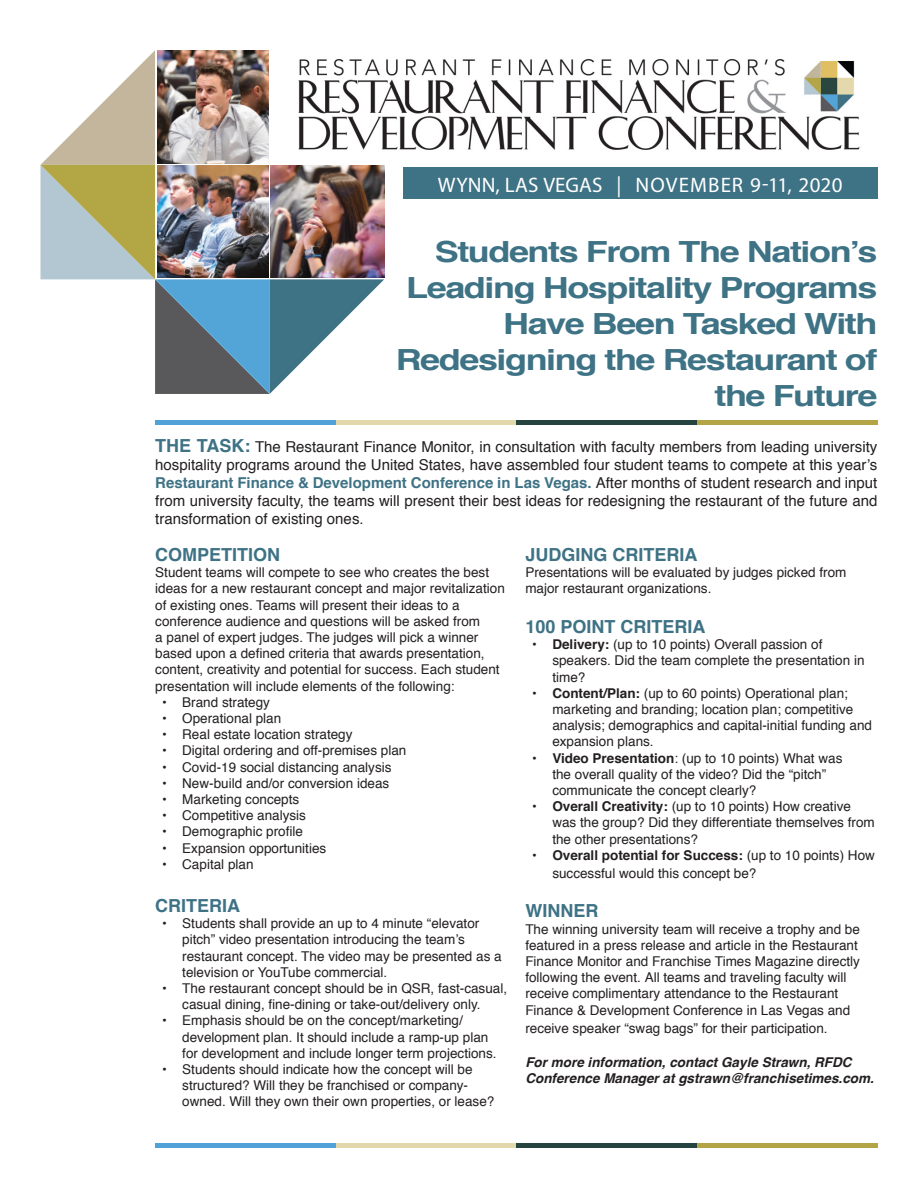
<style>
.page{position:relative;width:918px;height:1188px;background:#fff}
.page>*{position:absolute;margin:0;border:0;box-sizing:border-box;transform-origin:0 0}
.t1{font:700 29.1px/36px "Helvetica";letter-spacing:-.04em;color:#3e7285;text-align:right;scale:1.23 1}
.t2{font:21px "Myriad Pro";letter-spacing:.02em;color:#fff}
.t3{font:700 18px "Helvetica";color:#3e7285}
.t4{font:15px/18px "Helvetica";color:#231f20;text-align:justify}
.t5{font:13.5px/16.2px "Helvetica";color:#231f20}
.t6{font:italic 700 13.5px/16.2px "Helvetica";color:#231f20}
.s1{font-weight:700;font-size:18px;color:#3e7285}
.s2{font-weight:700;color:#3e7285}
.s3{font-weight:700}
</style>
<div class="page">
<img style="left:40px;top:50px;width:344px;height:344px">
<div style="left:403px;top:167px;width:475px;height:32px;background:#3e7285"></div>
<div style="left:155px;top:420px;width:181px;height:5px;background:#51a3d7"></div>
<div style="left:336px;top:420px;width:180px;height:5px;background:#e3d7ac"></div>
<div style="left:516px;top:420px;width:181px;height:5px;background:#25443f"></div>
<div style="left:697px;top:420px;width:181px;height:5px;background:#b3a546"></div>
<div style="left:155px;top:1143px;width:181px;height:5px;background:#51a3d7"></div>
<div style="left:336px;top:1143px;width:180px;height:5px;background:#e3d7ac"></div>
<div style="left:516px;top:1143px;width:181px;height:5px;background:#25443f"></div>
<div style="left:697px;top:1143px;width:181px;height:5px;background:#b3a546"></div>
<img style="left:287px;top:50px;width:573px;height:109px">
<p class="t2" style="left:438px;top:172px;width:406px">WYNN, LAS VEGAS | NOVEMBER 9-11, 2020</p>
<p class="t1" style="left:396px;top:234px;width:393px">Students From The Nation’s<br>Leading Hospitality Programs<br>Have Been Tasked With<br>Redesigning the Restaurant of the Future</p>
<p class="t4" style="left:155px;top:438px;width:724px"><span class="s1">THE TASK:</span> The Restaurant Finance Monitor, in consultation with faculty members from leading university hospitality programs around the United States, have assembled four student teams to compete at this year’s <span class="s2">Restaurant Finance &amp; Development Conference in Las Vegas.</span> After months of student research and input from university faculty, the teams will present their best ideas for redesigning the restaurant of the future and transformation of existing ones.</p>
<p class="t3" style="left:155px;top:540px;width:127px">COMPETITION</p>
<p class="t5" style="left:155px;top:565px;width:351px">Student teams will compete to see who creates the best ideas for a new restaurant concept and major revitalization of existing ones. Teams will present their ideas to a conference audience and questions will be asked from<br>a panel of expert judges. The judges will pick a winner based upon a defined criteria that awards presentation, content, creativity and potential for success. Each student presentation will include elements of the following:</p>
<p class="t5" style="left:162px;top:694px;width:110px">• Brand strategy</p>
<p class="t5" style="left:162px;top:711px;width:121px">• Operational plan</p>
<p class="t5" style="left:162px;top:727px;width:192px">• Real estate location strategy</p>
<p class="t5" style="left:162px;top:743px;width:246px">• Digital ordering and off-premises plan</p>
<p class="t5" style="left:162px;top:759px;width:231px">• Covid-19 social distancing analysis</p>
<p class="t5" style="left:162px;top:775px;width:229px">• New-build and/or conversion ideas</p>
<p class="t5" style="left:162px;top:792px;width:139px">• Marketing concepts</p>
<p class="t5" style="left:162px;top:808px;width:146px">• Competitive analysis</p>
<p class="t5" style="left:162px;top:824px;width:143px">• Demographic profile</p>
<p class="t5" style="left:162px;top:840px;width:166px">• Expansion opportunities</p>
<p class="t5" style="left:162px;top:856px;width:93px">• Capital plan</p>
<p class="t3" style="left:155px;top:891px;width:86px">CRITERIA</p>
<p class="t5" style="left:182px;top:916px;width:321px;text-indent:-20px">• Students shall provide an up to 4 minute “elevator pitch” video presentation introducing the team’s restaurant concept. The video may be presented as a television or YouTube commercial.</p>
<p class="t5" style="left:162px;top:981px;width:347px;text-align:center">• The restaurant concept should be in QSR, fast-casual, casual dining, fine-dining or take-out/delivery only.</p>
<p class="t5" style="left:182px;top:1013px;width:316px;text-indent:-20px">• Emphasis should be on the concept/marketing/ development plan. It should include a ramp-up plan for development and include longer term projections.</p>
<p class="t5" style="left:182px;top:1062px;width:314px;text-indent:-20px">• Students should indicate how the concept will be structured? Will they be franchised or company&shy;owned. Will they own their own properties, or lease?</p>
<p class="t3" style="left:525px;top:540px;width:174px">JUDGING CRITERIA</p>
<p class="t5" style="left:525px;top:565px;width:323px">Presentations will be evaluated by judges picked from major restaurant organizations.</p>
<p class="t3" style="left:525px;top:612px;width:182px">100 POINT CRITERIA</p>
<p class="t5" style="left:552px;top:637px;width:314px;text-indent:-20px"><span class="s3">• Delivery:</span> (up to 10 points) Overall passion of speakers. Did the team complete the presentation in time?</p>
<p class="t5" style="left:552px;top:685px;width:321px;text-indent:-20px"><span class="s3">• Content/Plan:</span> (up to 60 points) Operational plan; marketing and branding; location plan; competitive analysis; demographics and capital-initial funding and expansion plans.</p>
<p class="t5" style="left:552px;top:750px;width:292px;text-indent:-20px"><span class="s3">• Video Presentation</span>: (up to 10 points) What was the overall quality of the video? Did the “pitch” communicate the concept clearly?</p>
<p class="t5" style="left:552px;top:799px;width:324px;text-indent:-20px"><span class="s3">• Overall Creativity:</span> (up to 10 points) How creative was the group? Did they differentiate themselves from the other presentations?</p>
<p class="t5" style="left:552px;top:847px;width:324px;line-height:18px;text-indent:-20px"><span class="s3">• Overall potential for Success:</span> (up to 10 points) How successful would this concept be?</p>
<p class="t3" style="left:525px;top:897px;width:74px">WINNER</p>
<p class="t5" style="left:525px;top:921px;width:336px">The winning university team will receive a trophy and be featured in a press release and article in the Restaurant Finance Monitor and Franchise Times Magazine directly following the event.  All teams and traveling faculty will receive complimentary attendance to the Restaurant Finance &amp; Development Conference in Las Vegas and</p>
<p class="t5" style="left:525px;top:1020px;width:308px">receive speaker “swag bags” for their participation.  </p>
<p class="t6" style="left:525px;top:1054px;width:350px">For more information, contact Gayle Strawn, RFDC<br>Conference Manager at gstrawn@franchisetimes.com.</p>
</div>
